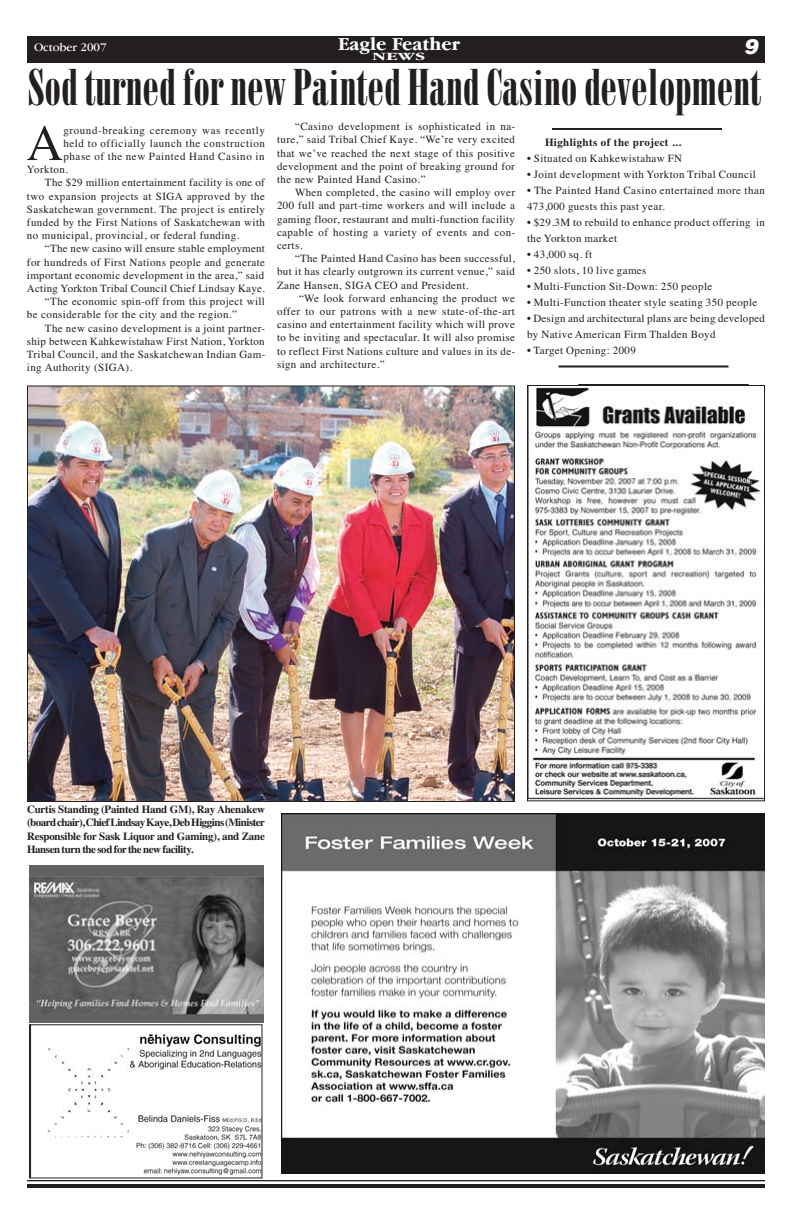
<style>
.page{position:relative;width:792px;height:1224px;background:#fff}
.page>*{position:absolute;margin:0;border:0;box-sizing:border-box;transform-origin:0 0}
.t1{font:50.8px "Times";color:#231f20}
.t2{font:50px "Bodoni Poster Compressed";color:#231f20}
.t3{font:italic 900 21px "Helvetica";color:#fff}
.t4{font:700 19px "Garamond IT Cby BT";color:#fff}
.t5{font:12px "Garamond IT Cby BT";color:#fff}
.t6{font:700 11.4px "Garamond IT Cby BT";color:#fff;scale:1.67 1}
.t7{font:11px/13.2px "Times";letter-spacing:.035em;color:#231f20;text-align:justify}
.t8{font:700 11px/13.2px "Times";letter-spacing:-.02em;color:#231f20;text-align:justify}
.t9{font:11px "Times";letter-spacing:.055em;color:#231f20}
.t10{font:700 11px "Times";letter-spacing:.035em;color:#231f20}
</style>
<div class="page">
<div style="left:27px;top:36px;width:738px;height:27px;background:#231f20"></div>
<hr style="left:27px;top:1180px;width:738px;height:1px;background:#231f20">
<hr style="left:27px;top:1184px;width:738px;height:4px;background:#231f20">
<img style="left:281px;top:814px;width:484px;height:360px">
<img style="left:529px;top:387px;width:234px;height:412px">
<div style="left:527px;top:385px;width:238px;height:416px;border:1px solid #231f20"></div>
<img style="left:31px;top:1026px;width:229px;height:150px">
<div style="left:29px;top:1024px;width:233px;height:154px;border:1px solid #231f20"></div>
<img style="left:30px;top:865px;width:234px;height:157px">
<img style="left:29px;top:388px;width:484px;height:412px">
<hr style="left:552px;top:128px;width:170px;height:2px;background:#231f20">
<hr style="left:558px;top:366px;width:170px;height:2px;background:#231f20">
<hr style="left:578px;top:384px;width:170px;height:2px;background:#231f20">
<p class="t5" style="left:34px;top:43px;width:74px">October 2007</p>
<h3 class="t4" style="left:338px;top:39px;width:123px">Eagle Feather</h3>
<p class="t6" style="left:372px;top:53px;width:33px">NEWS</p>
<h3 class="t3" style="left:744px;top:34px;width:16px">9</h3>
<h2 class="t2" style="left:28px;top:69px;width:735px">Sod turned for new Painted Hand Casino development</h2>
<h1 class="t1" style="left:26px;top:113px;width:38px">A</h1>
<p class="t9" style="left:63px;top:123px;width:203px">ground-breaking ceremony was recently</p>
<p class="t9" style="left:63px;top:137px;width:203px">held to officially launch the construction</p>
<p class="t9" style="left:63px;top:150px;width:203px">phase of the new Painted Hand Casino in</p>
<p class="t7" style="left:27px;top:163px;width:43px">Yorkton.</p>
<p class="t7" style="left:45px;top:176px;width:221px">The $29 million entertainment facility is one of</p>
<p class="t7" style="left:27px;top:189px;width:240px">two expansion projects at SIGA approved by the</p>
<p class="t7" style="left:27px;top:202px;width:240px">Saskatchewan government. The project is entirely</p>
<p class="t7" style="left:27px;top:216px;width:239px">funded by the First Nations of Saskatchewan with</p>
<p class="t7" style="left:27px;top:229px;width:214px">no municipal, provincial, or federal funding.</p>
<p class="t7" style="left:45px;top:242px;width:222px">“The new casino will ensure stable employment</p>
<p class="t7" style="left:27px;top:255px;width:239px">for hundreds of First Nations people and generate</p>
<p class="t7" style="left:27px;top:268px;width:239px">important economic development in the area,” said</p>
<p class="t7" style="left:27px;top:282px;width:240px">Acting Yorkton Tribal Council Chief Lindsay Kaye.</p>
<p class="t7" style="left:45px;top:295px;width:222px">“The economic spin-off from this project will</p>
<p class="t7" style="left:27px;top:308px;width:211px">be considerable for the city and the region.”</p>
<p class="t7" style="left:45px;top:321px;width:222px">The new casino development is a joint partner-</p>
<p class="t7" style="left:27px;top:334px;width:239px">ship between Kahkewistahaw First Nation, Yorkton</p>
<p class="t7" style="left:27px;top:348px;width:240px">Tribal Council, and the Saskatchewan Indian Gam-</p>
<p class="t7" style="left:27px;top:361px;width:107px">ing Authority (SIGA).</p>
<p class="t7" style="left:277px;top:120px;width:240px;text-indent:18px">“Casino development is sophisticated in na&shy;ture,” said Tribal Chief Kaye. “We’re very excited that we’ve reached the next stage of this positive development and the point of breaking ground for the new Painted Hand Casino.”</p>
<p class="t7" style="left:277px;top:186px;width:240px;text-indent:18px">When completed, the casino will employ over 200 full and part-time workers and will include a gaming floor, restaurant and multi-function facility capable of hosting a variety of events and con&shy;certs.</p>
<p class="t7" style="left:277px;top:252px;width:239px;text-indent:18px">“The Painted Hand Casino has been successful, but it has clearly outgrown its current venue,” said Zane Hansen, SIGA CEO and President.</p>
<p class="t7" style="left:277px;top:291px;width:240px;text-indent:22px">“We look forward enhancing the product we offer to our patrons with a new state-of-the-art casino and entertainment facility which will prove to be inviting and spectacular. It will also promise to reflect First Nations culture and values in its de&shy;sign and architecture.”</p>
<p class="t10" style="left:545px;top:136px;width:138px">Highlights of the project ...</p>
<p class="t7" style="left:527px;top:152px;width:157px">• Situated on Kahkewistahaw FN</p>
<p class="t7" style="left:527px;top:168px;width:230px">• Joint development with Yorkton Tribal Council</p>
<p class="t7" style="left:527px;top:182px;width:239px;line-height:16px">• The Painted Hand Casino entertained more than<br>473,000 guests this past year.</p>
<p class="t7" style="left:527px;top:214px;width:239px;line-height:16px">• $29.3M to rebuild to enhance product offering in the Yorkton market</p>
<p class="t7" style="left:527px;top:248px;width:67px">• 43,000 sq. ft</p>
<p class="t7" style="left:527px;top:264px;width:121px">• 250 slots, 10 live games</p>
<p class="t7" style="left:527px;top:280px;width:187px">• Multi-Function Sit-Down: 250 people</p>
<p class="t7" style="left:527px;top:296px;width:232px">• Multi-Function theater style seating 350 people</p>
<p class="t7" style="left:527px;top:310px;width:240px;line-height:16px">• Design and architectural plans are being developed by Native American Firm Thalden Boyd</p>
<p class="t7" style="left:527px;top:344px;width:111px">• Target Opening: 2009</p>
<p class="t8" style="left:27px;top:803px;width:240px">Curtis Standing (Painted Hand GM), Ray Ahenakew (boardchair),ChiefLindsayKaye,DebHiggins(Minister Responsible for Sask Liquor and Gaming), and Zane Hansen turn the sod forthe new facility.</p>
</div>
